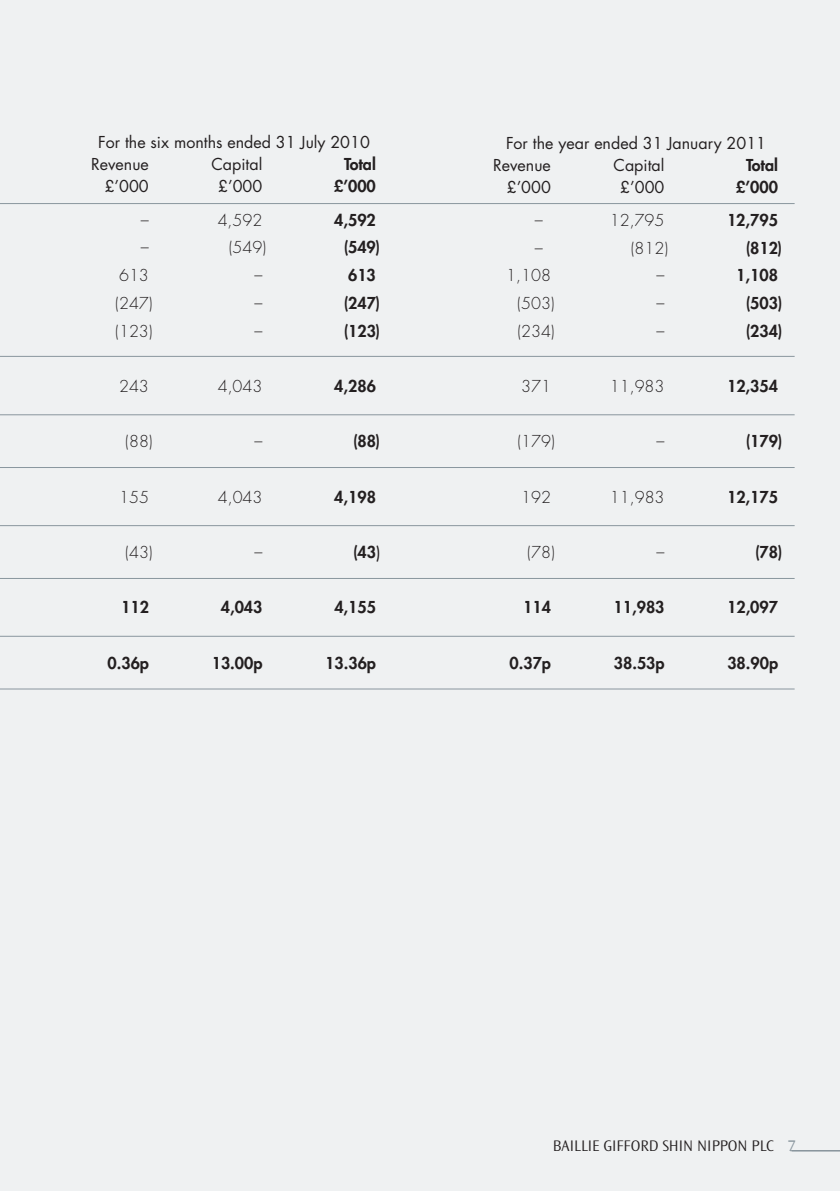
<style>
.page{position:relative;width:840px;height:1191px;background:#fff}
.page>*{position:absolute;margin:0;border:0;box-sizing:border-box;transform-origin:0 0}
.t1{font:800 16px "Futura";color:#231f20}
.t2{font:300 16px "Futura";color:#231f20}
.t3{font:16px/22px "Futura";color:#231f20}
.t4{font:300 16px "Ocean Sans";color:#231f20}
.s1{font-weight:400}
.s2{font-weight:400;color:#89969e}
</style>
<div class="page">
<div style="left:0;top:0;width:839px;height:1191px;background:#eff1f2"></div>
<hr style="left:789px;top:1150px;width:50px;height:1px;background:#89969e">
<hr style="left:0;top:203px;width:794px;height:1px;background:#89969e">
<hr style="left:0;top:578px;width:794px;height:1px;background:#89969e">
<hr style="left:0;top:525px;width:794px;height:1px;background:#89969e">
<hr style="left:0;top:688px;width:794px;height:1px;background:#89969e">
<hr style="left:0;top:636px;width:794px;height:1px;background:#89969e">
<hr style="left:0;top:467px;width:794px;height:1px;background:#89969e">
<hr style="left:0;top:414px;width:794px;height:1px;background:#89969e">
<hr style="left:0;top:356px;width:794px;height:1px;background:#89969e">
<p class="t3" style="left:91px;top:132px;width:280px;text-indent:7px">For the six months ended 31 July 2010<br>Revenue</p>
<p class="t3" style="left:211px;top:154px;width:52px">Capital</p>
<p class="t1" style="left:344px;top:154px;width:33px">Total</p>
<p class="t3" style="left:493px;top:132px;width:274px;text-indent:13px">For the year ended 31 January 2011<br>Revenue</p>
<p class="t3" style="left:613px;top:154px;width:52px">Capital</p>
<p class="t1" style="left:745px;top:154px;width:33px">Total</p>
<p class="t3" style="left:105px;top:176px;width:46px">£’000</p>
<p class="t3" style="left:218px;top:176px;width:46px">£’000</p>
<p class="t1" style="left:334px;top:176px;width:43px">£’000</p>
<p class="t2" style="left:141px;top:210px;width:9px">–</p>
<p class="t2" style="left:217px;top:210px;width:46px">4,592</p>
<p class="t1" style="left:334px;top:210px;width:43px">4,592</p>
<p class="t2" style="left:141px;top:238px;width:9px">–</p>
<p class="t2" style="left:228px;top:238px;width:39px">(549)</p>
<p class="t1" style="left:343px;top:237px;width:38px">(549)</p>
<p class="t2" style="left:119px;top:266px;width:31px">613</p>
<p class="t2" style="left:254px;top:266px;width:9px">–</p>
<p class="t1" style="left:348px;top:265px;width:29px">613</p>
<p class="t2" style="left:115px;top:293px;width:39px">(247)</p>
<p class="t2" style="left:254px;top:293px;width:9px">–</p>
<p class="t1" style="left:343px;top:293px;width:38px">(247)</p>
<p class="t2" style="left:115px;top:321px;width:39px">(123)</p>
<p class="t2" style="left:254px;top:321px;width:9px">–</p>
<p class="t1" style="left:343px;top:320px;width:38px">(123)</p>
<p class="t2" style="left:119px;top:376px;width:31px">243</p>
<p class="t2" style="left:218px;top:376px;width:46px">4,043</p>
<p class="t1" style="left:334px;top:376px;width:43px">4,286</p>
<p class="t3" style="left:506px;top:176px;width:46px">£’000</p>
<p class="t3" style="left:620px;top:176px;width:46px">£’000</p>
<p class="t1" style="left:735px;top:176px;width:43px">£’000</p>
<p class="t2" style="left:534px;top:210px;width:9px">–</p>
<p class="t2" style="left:609px;top:210px;width:56px">12,795</p>
<p class="t1" style="left:726px;top:210px;width:52px">12,795</p>
<p class="t2" style="left:534px;top:238px;width:9px">–</p>
<p class="t2" style="left:630px;top:238px;width:39px">(812)</p>
<p class="t1" style="left:745px;top:237px;width:38px">(812)</p>
<p class="t2" style="left:506px;top:266px;width:46px">1,108</p>
<p class="t2" style="left:656px;top:266px;width:9px">–</p>
<p class="t1" style="left:736px;top:265px;width:43px">1,108</p>
<p class="t2" style="left:517px;top:293px;width:39px">(503)</p>
<p class="t2" style="left:656px;top:293px;width:9px">–</p>
<p class="t1" style="left:745px;top:293px;width:38px">(503)</p>
<p class="t2" style="left:517px;top:321px;width:39px">(234)</p>
<p class="t2" style="left:656px;top:321px;width:9px">–</p>
<p class="t1" style="left:745px;top:320px;width:38px">(234)</p>
<p class="t2" style="left:521px;top:376px;width:31px">371</p>
<p class="t2" style="left:609px;top:376px;width:56px">11,983</p>
<p class="t1" style="left:726px;top:376px;width:52px">12,354</p>
<p class="t2" style="left:125px;top:432px;width:29px">(88)</p>
<p class="t2" style="left:254px;top:432px;width:9px">–</p>
<p class="t1" style="left:353px;top:431px;width:29px">(88)</p>
<p class="t2" style="left:517px;top:432px;width:39px">(179)</p>
<p class="t2" style="left:656px;top:432px;width:9px">–</p>
<p class="t1" style="left:745px;top:431px;width:38px">(179)</p>
<p class="t2" style="left:119px;top:487px;width:31px">155</p>
<p class="t2" style="left:218px;top:487px;width:46px">4,043</p>
<p class="t1" style="left:334px;top:486px;width:43px">4,198</p>
<p class="t2" style="left:521px;top:487px;width:31px">192</p>
<p class="t2" style="left:609px;top:487px;width:56px">11,983</p>
<p class="t1" style="left:726px;top:486px;width:52px">12,175</p>
<p class="t2" style="left:125px;top:542px;width:29px">(43)</p>
<p class="t2" style="left:254px;top:542px;width:9px">–</p>
<p class="t1" style="left:353px;top:542px;width:29px">(43<span class="s1">)</span></p>
<p class="t1" style="left:121px;top:597px;width:29px">112</p>
<p class="t1" style="left:221px;top:597px;width:43px">4,043</p>
<p class="t1" style="left:334px;top:597px;width:43px">4,155</p>
<p class="t2" style="left:527px;top:542px;width:29px">(78)</p>
<p class="t2" style="left:656px;top:542px;width:9px">–</p>
<p class="t1" style="left:754px;top:542px;width:29px">(78)</p>
<p class="t1" style="left:523px;top:597px;width:29px">114</p>
<p class="t1" style="left:613px;top:597px;width:52px">11,983</p>
<p class="t1" style="left:726px;top:597px;width:52px">12,097</p>
<p class="t1" style="left:107px;top:652px;width:43px">0.36p</p>
<p class="t1" style="left:212px;top:652px;width:52px">13.00p</p>
<p class="t1" style="left:325px;top:652px;width:52px">13.36p</p>
<p class="t1" style="left:509px;top:652px;width:43px">0.37p</p>
<p class="t1" style="left:613px;top:652px;width:52px">38.53p</p>
<p class="t1" style="left:727px;top:652px;width:52px">38.90p</p>
<p class="t4" style="left:552px;top:1136px;width:244px">BAILLIE GIFFORD SHIN NIPPON PLC <span class="s2">7</span></p>
</div>
